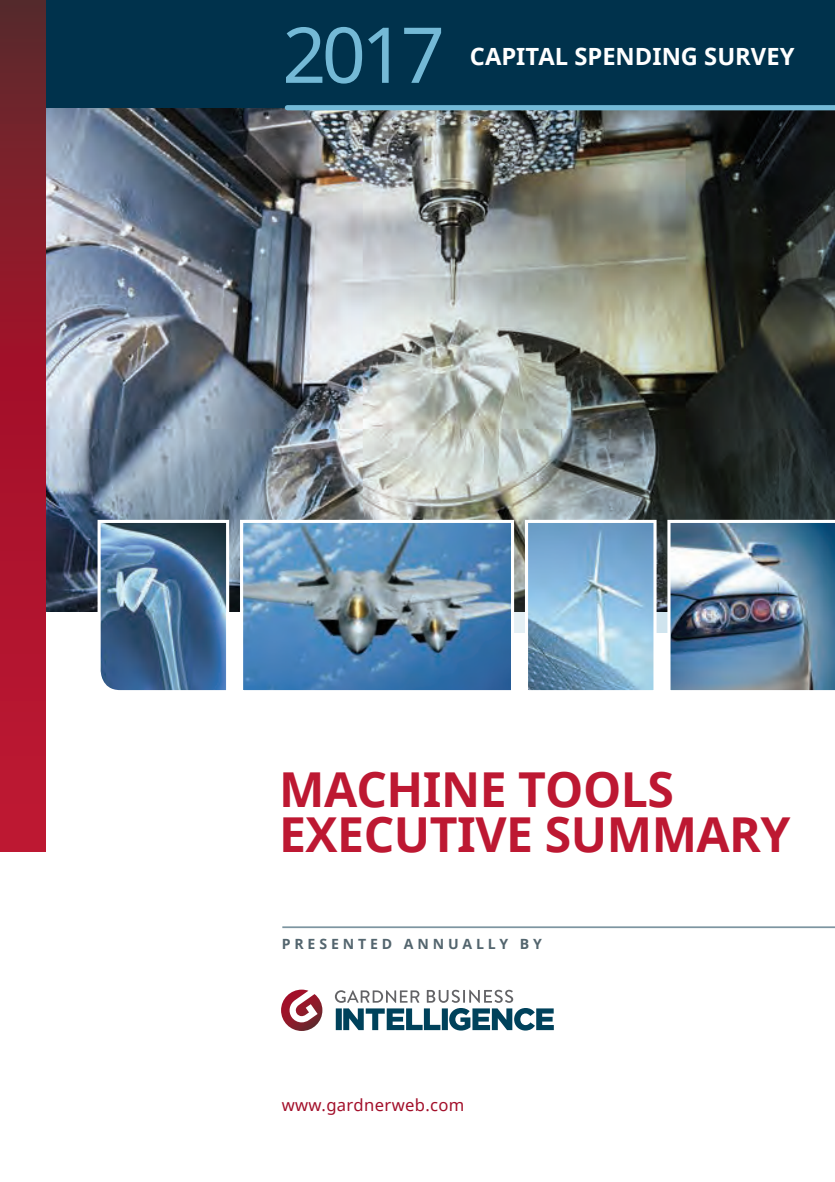
<style>
.page{position:relative;width:835px;height:1182px;background:#fff}
.page>*{position:absolute;margin:0;border:0;box-sizing:border-box;transform-origin:0 0}
.t1{font:77.17px "Noto Sans";color:#74b9d6}
.t2{font:700 48.12px/45.5px "Noto Sans";letter-spacing:-.01em;color:#bd1832}
.t3{font:700 23.8px "Noto Sans";color:#fff}
.t4{font:16.62px "Noto Sans";letter-spacing:.02em;color:#a20e29}
.t5{font:700 14.17px "Noto Sans";letter-spacing:.275em;color:#53656e}
</style>
<div class="page">
<div style="left:0;top:0;width:835px;height:109px;background:#00324c"></div>
<img style="left:45px;top:108px;width:237px;height:503px">
<img style="left:282px;top:108px;width:553px;height:524px">
<img style="left:244px;top:524px;width:266px;height:165px">
<div style="left:240px;top:520px;width:274px;height:173px;border:3px solid #fff"></div>
<img style="left:529px;top:524px;width:123px;height:165px">
<div style="left:525px;top:520px;width:131px;height:173px;border:3px solid #fff"></div>
<img style="left:667px;top:520px;width:168px;height:171px">
<img style="left:96px;top:518px;width:135px;height:173px">
<hr style="left:282px;top:926px;width:553px;height:2px;background:#7d95a1">
<svg style="left:281px;top:989px;width:41px;height:41px"></svg>
<svg style="left:335px;top:989px;width:219px;height:41px"></svg>
<svg style="left:0;top:0;width:45px;height:851px;background:#9b182c"></svg>
<div style="left:287px;top:105px;width:548px;height:5px;background:#74b9d6"></div>
<h1 class="t1" style="left:282px;top:2px;width:164px">2017</h1>
<p class="t3" style="left:470px;top:40px;width:326px">CAPITAL SPENDING SURVEY</p>
<p class="t2" style="left:279px;top:765px;width:513px">MACHINE TOOLS<br>EXECUTIVE SUMMARY</p>
<p class="t5" style="left:282px;top:933px;width:262px">PRESENTED ANNUALLY BY</p>
<p class="t4" style="left:282px;top:1093px;width:184px">www.gardnerweb.com</p>
</div>
